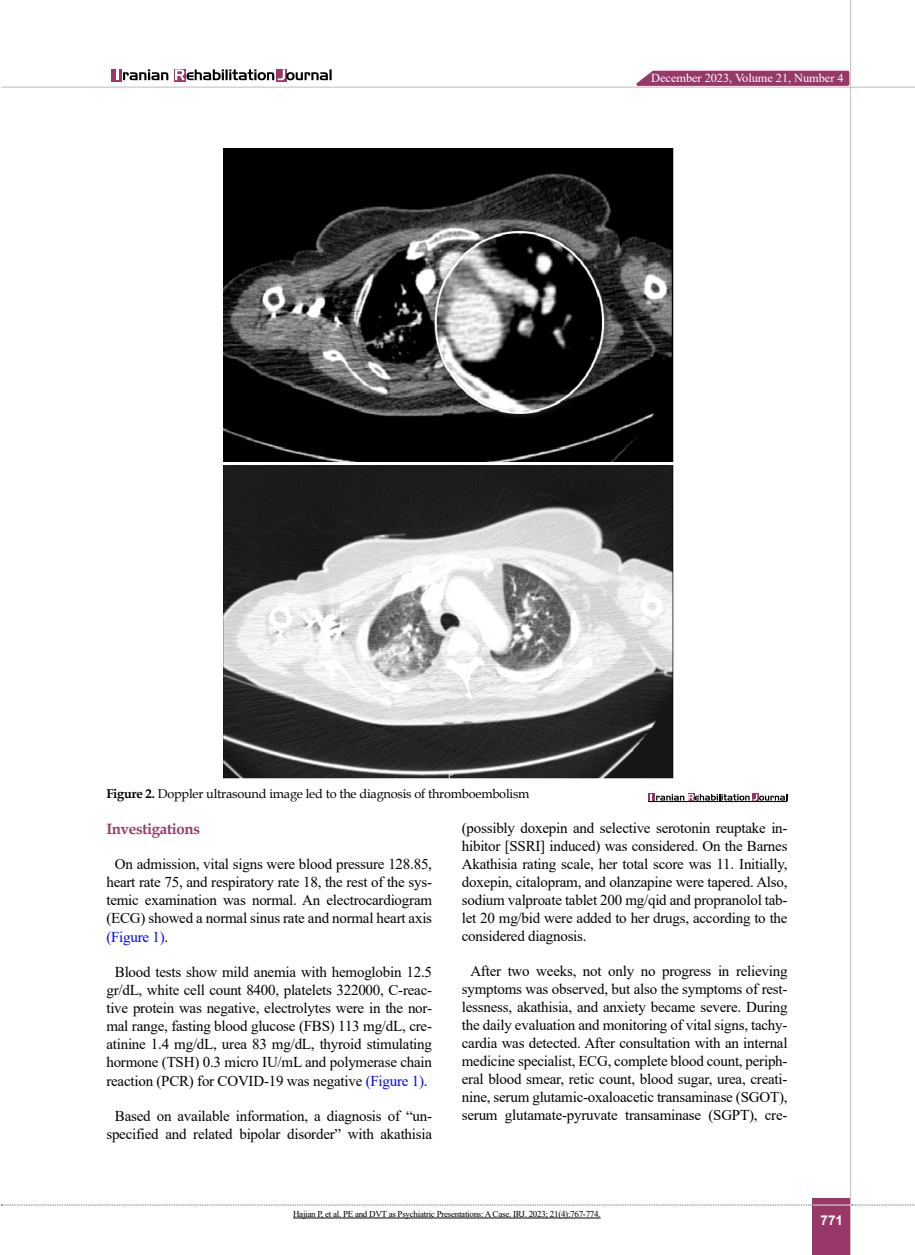
<style>
.page{position:relative;width:915px;height:1255px;background:#fff}
.page>*{position:absolute;margin:0;border:0;box-sizing:border-box;transform-origin:0 0}
.t1{font:15px/18px "Times New Roman";letter-spacing:-.015em;color:#000;text-align:center}
.t2{font:700 15px "Book Antiqua";letter-spacing:-.02em;color:#983868}
.t3{font:700 13.5px "Arial";color:#fff}
.t4{font:12.75px "Book Antiqua";letter-spacing:-.015em;color:#000}
.t5{font:12.15px "Times New Roman";letter-spacing:-.005em;color:#fff}
.t6{font:9px "Times New Roman";letter-spacing:-.03em;color:#000}
.s1{font-weight:700}
.s2{color:#00f}
</style>
<div class="page">
<hr style="left:1px;top:87px;width:913px;height:1px;background:#c2c4c6">
<div style="left:812px;top:1198px;width:38px;height:56px;background:#983868"></div>
<hr style="left:849px;top:0;width:1px;height:1254px;background:#c2c4c6">
<hr style="left:812px;top:1204px;width:38px;height:1px;background:#ebebec">
<svg style="left:1px;top:1204px;width:811px;height:1px"></svg>
<svg style="left:851px;top:1204px;width:64px;height:1px"></svg>
<div style="left:112px;top:69px;width:10px;height:13px;background:#983868"></div>
<svg style="left:174px;top:69px;width:12px;height:13px"></svg>
<svg style="left:276px;top:80px;width:11px;height:2px"></svg>
<svg style="left:175px;top:69px;width:156px;height:11px"></svg>
<svg style="left:116px;top:69px;width:52px;height:11px"></svg>
<svg style="left:629px;top:69px;width:221px;height:18px;background:#ac6187"></svg>
<img style="left:223px;top:149px;width:450px;height:312px">
<img style="left:223px;top:466px;width:450px;height:312px">
<div style="left:648px;top:792px;width:6px;height:8px;background:#953263"></div>
<div style="left:687px;top:792px;width:7px;height:8px;background:#953263"></div>
<div style="left:751px;top:792px;width:7px;height:8px;background:#953263"></div>
<svg style="left:650px;top:794px;width:137px;height:6px"></svg>
<hr style="left:648px;top:801px;width:139px;height:1px;background:#000">
<hr style="left:293px;top:1217px;width:307px;height:1px;background:#000">
<p class="t5" style="left:651px;top:69px;width:194px">December 2023, Volume 21, Number 4</p>
<p class="t4" style="left:106px;top:785px;width:424px"><span class="s1">Figure 2.</span> Doppler ultrasound image led to the diagnosis of thromboembolism</p>
<p class="t2" style="left:106px;top:818px;width:95px">Investigations</p>
<p class="t1" style="left:106px;top:854px;width:327px;text-align:justify;text-indent:9px">On admission, vital signs were blood pressure 128.85, heart rate 75, and respiratory rate 18, the rest of the sys&shy;temic examination was normal. An electrocardiogram (ECG) showed a normal sinus rate and normal heart axis <span class="s2">(Figure 1)</span>.</p>
<p class="t1" style="left:106px;top:962px;width:327px">Blood tests show mild anemia with hemoglobin 12.5 gr/dL, white cell count 8400, platelets 322000, C-reac&shy;tive protein was negative, electrolytes were in the nor&shy;mal range, fasting blood glucose (FBS) 113 mg/dL, cre&shy;atinine 1.4 mg/dL, urea 83 mg/dL, thyroid stimulating hormone (TSH) 0.3 micro IU/mL and polymerase chain reaction (PCR) for COVID-19 was negative <span class="s2">(Figure 1)</span>.</p>
<p class="t1" style="left:106px;top:1106px;width:327px">Based on available information, a diagnosis of “un&shy;specified and related bipolar disorder” with akathisia</p>
<p class="t1" style="left:461px;top:818px;width:327px;text-align:justify">(possibly doxepin and selective serotonin reuptake in&shy;hibitor [SSRI] induced) was considered. On the Barnes Akathisia rating scale, her total score was 11. Initially, doxepin, citalopram, and olanzapine were tapered. Also, sodium valproate tablet 200 mg/qid and propranolol tab&shy;let 20 mg/bid were added to her drugs, according to the considered diagnosis.</p>
<p class="t1" style="left:461px;top:961px;width:327px">After two weeks, not only no progress in relieving symptoms was observed, but also the symptoms of rest&shy;lessness, akathisia, and anxiety became severe. During the daily evaluation and monitoring of vital signs, tachy&shy;cardia was detected. After consultation with an internal medicine specialist, ECG, complete blood count, periph&shy;eral blood smear, retic count, blood sugar, urea, creati&shy;nine, serum glutamic-oxaloacetic transaminase (SGOT), serum glutamate-pyruvate transaminase (SGPT), cre-</p>
<p class="t6" style="left:293px;top:1207px;width:309px">Hajian P, et al. PE and DVT as Psychiatric Presentations: A Case. IRJ. 2023; 21(4):767-774.</p>
<p class="t3" style="left:820px;top:1210px;width:24px">771</p>
</div>
